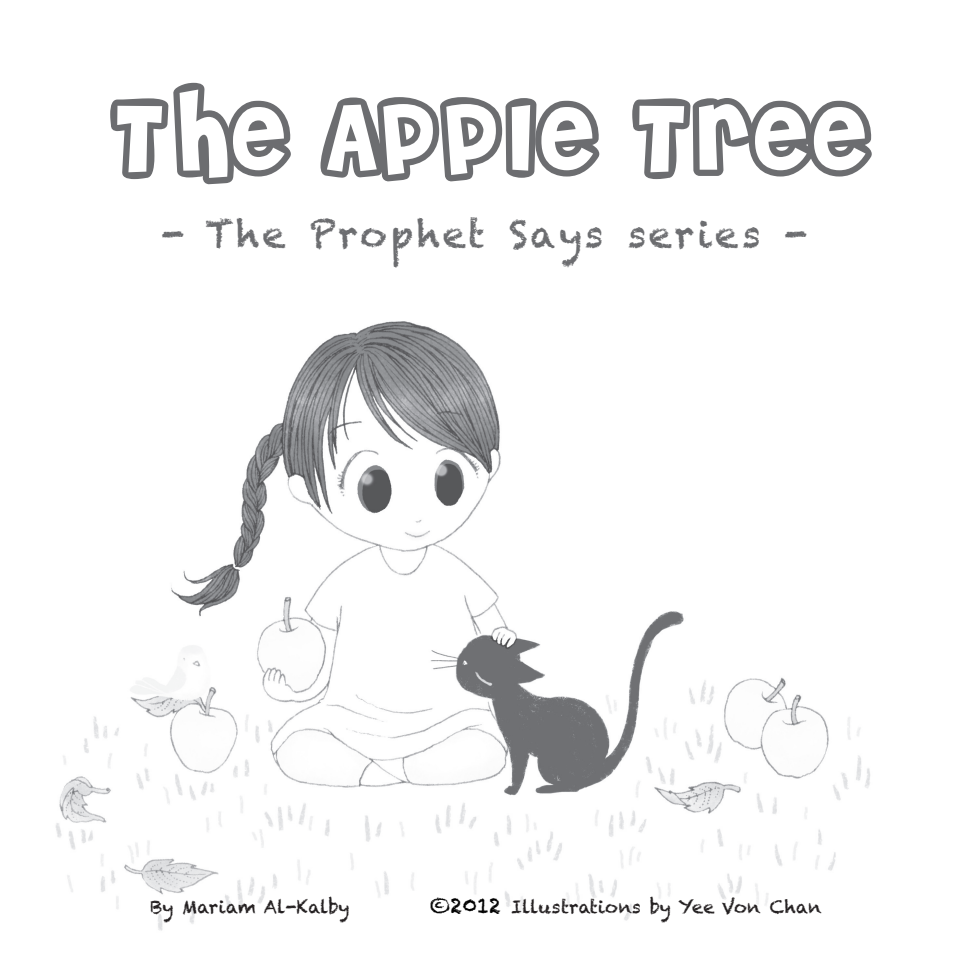
<style>
.page{position:relative;width:972px;height:972px;background:#fff}
.page>*{position:absolute;margin:0;border:0;box-sizing:border-box;transform-origin:0 0}
.t1{font:96px "Cheri Liney";letter-spacing:.07em;color:#6c6d70}
.t2{font:37.5px "Chalkduster";letter-spacing:.07em;color:#6c6d70}
.t3{font:18px "Chalkduster";color:#231f20}
.s1{font-size:21px;color:#000}
</style>
<div class="page">
<img style="left:55px;top:321px;width:815px;height:610px">
<h1 class="t1" style="left:108px;top:81px;width:754px">THE APPLE TREE</h1>
<h2 class="t2" style="left:162px;top:212px;width:647px">- The Prophet Says series -</h2>
<p class="t3" style="left:150px;top:896px;width:201px">By Mariam Al-Kalby</p>
<p class="t3" style="left:430px;top:896px;width:393px"><span class="s1">©2012</span> Illustrations by Yee Von Chan</p>
</div>
